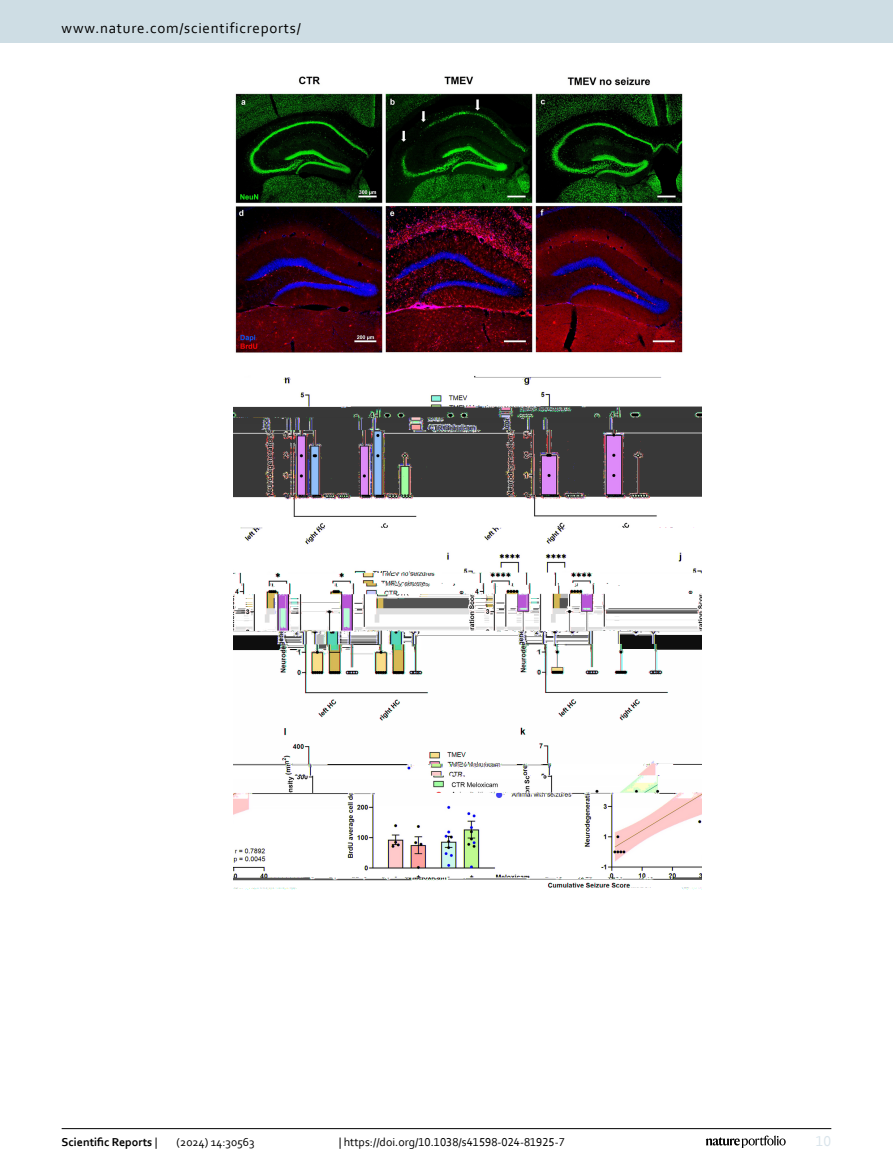
<style>
.page{position:relative;width:893px;height:1174px;background:#fff}
.page>*{position:absolute;margin:0;border:0;box-sizing:border-box;transform-origin:0 0}
.t1{font:15px "Corbel";letter-spacing:.05em;color:#000}
.t2{font:15px "Corbel";color:#d9e4eb}
.t3{font:12px "Corbel";color:#000}
.t4{font:700 12px "Corbel";color:#000}
.s1{font-weight:400}
</style>
<div class="page">
<img style="left:234px;top:76px;width:467px;height:813px">
<hr style="left:62px;top:1128px;width:769px;height:1px;background:#000">
<svg style="left:706px;top:1135px;width:80px;height:12px"></svg>
<div style="left:0;top:0;width:893px;height:43px;background:#cedde4"></div>
<p class="t1" style="left:62px;top:18px;width:241px">www.nature.com/scientificreports/</p>
<p class="t4" style="left:62px;top:1134px;width:97px">Scientific Reports <span class="s1">|</span></p>
<p class="t3" style="left:177px;top:1134px;width:80px">(2024) 14:30563</p>
<p class="t3" style="left:339px;top:1134px;width:228px">| https://doi.org/10.1038/s41598-024-81925-7</p>
<p class="t2" style="left:816px;top:1132px;width:17px">10</p>
</div>
